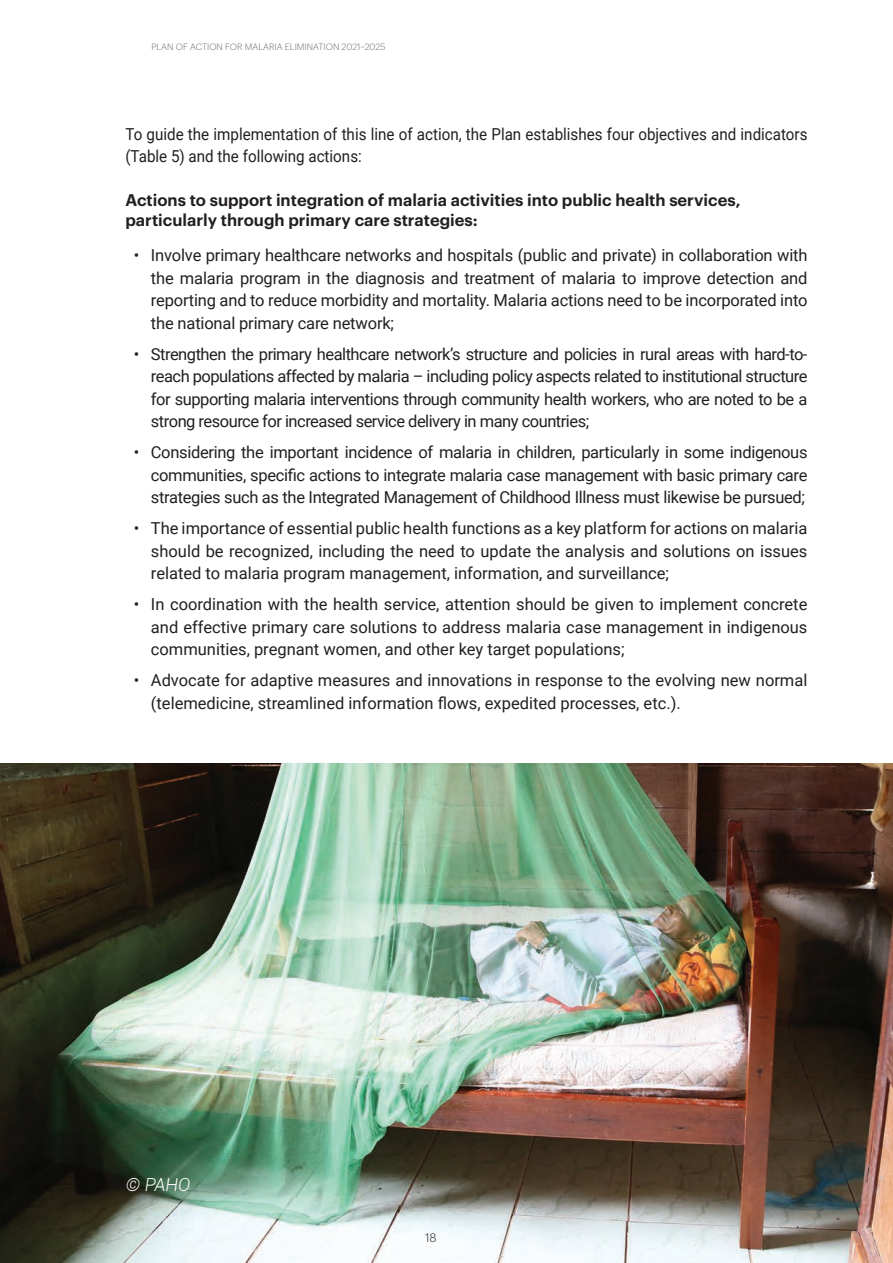
<style>
.page{position:relative;width:893px;height:1263px;background:#fff}
.page>*{position:absolute;margin:0;border:0;box-sizing:border-box;transform-origin:0 0}
.t1{font:italic 300 18px "Roboto";color:#fff}
.Parrafo{font:16.5px/22.5px "Roboto";color:#231f20;text-align:justify}
.Parrafo-2{font:16.5px/22.5px "Roboto";color:#231f20;scale:.92 1}
.Subt{font:600 16.5px/19.5px "Graphik";color:#231f20}
.t2{font:300 12px "Graphik";color:#231f20}
.t3{font:300 9px "Graphik";color:#6c6d70}
</style>
<div class="page">
<img style="left:0;top:763px;width:893px;height:500px">
<p class="t3" style="left:151px;top:40px;width:235px">PLAN OF ACTION FOR MALARIA ELIMINATION 2021–2025</p>
<p class="Parrafo-2" style="left:125px;top:122px;width:743px">To guide the implementation of this line of action, the Plan establishes four objectives and indicators (Table 5) and the following actions:</p>
<p class="Subt" style="left:125px;top:189px;width:617px">Actions to support integration of malaria activities into public health services, particularly through primary care strategies:</p>
<p class="Parrafo" style="left:151px;top:243px;width:658px;text-indent:-17px">• Involve primary healthcare networks and hospitals (public and private) in collaboration with the malaria program in the diagnosis and treatment of malaria to improve detection and reporting and to reduce morbidity and mortality. Malaria actions need to be incorporated into the national primary care network;</p>
<p class="Parrafo" style="left:151px;top:342px;width:658px;text-indent:-17px">• Strengthen the primary healthcare network’s structure and policies in rural areas with hard-to&shy;reach populations affected by malaria – including policy aspects related to institutional structure for supporting malaria interventions through community health workers, who are noted to be a strong resource for increased service delivery in many countries;</p>
<p class="Parrafo" style="left:151px;top:440px;width:658px;text-indent:-17px">• Considering the important incidence of malaria in children, particularly in some indigenous communities, specific actions to integrate malaria case management with basic primary care strategies such as the Integrated Management of Childhood Illness must likewise be pursued;</p>
<p class="Parrafo" style="left:151px;top:516px;width:658px;text-indent:-17px">• The importance of essential public health functions as a key platform for actions on malaria should be recognized, including the need to update the analysis and solutions on issues related to malaria program management, information, and surveillance;</p>
<p class="Parrafo" style="left:151px;top:592px;width:658px;text-indent:-17px">• In coordination with the health service, attention should be given to implement concrete and effective primary care solutions to address malaria case management in indigenous communities, pregnant women, and other key target populations;</p>
<p class="Parrafo" style="left:151px;top:668px;width:658px;text-indent:-17px">• Advocate for adaptive measures and innovations in response to the evolving new normal (telemedicine, streamlined information flows, expedited processes, etc.).</p>
<p class="t1" style="left:126px;top:1172px;width:66px">© PAHO</p>
<p class="t2" style="left:425px;top:1228px;width:13px">18</p>
</div>
